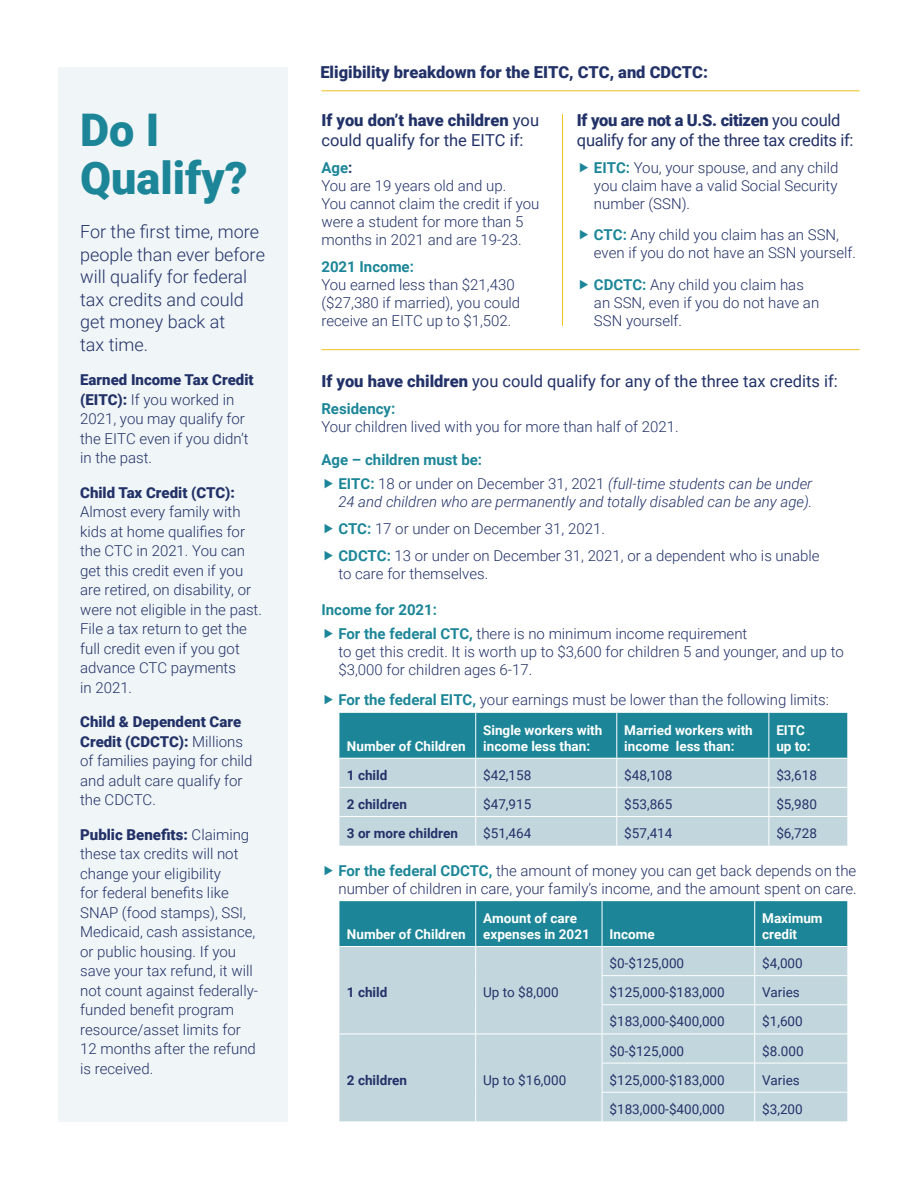
<style>
.page{position:relative;width:918px;height:1188px;background:#fff}
.page>*{position:absolute;margin:0;border:0;box-sizing:border-box;transform-origin:0 0}
.t1{font:900 45px/48px "Roboto";color:#1c8698}
.t2{font:300 18px/22.5px "Roboto";color:#223268}
.t3{font:16.5px/19.8px "Roboto";color:#223268}
.t4{font:16.5px/19.8px "Roboto";letter-spacing:-.02em;color:#223268}
.t5{font:900 16.5px "Roboto";color:#223268}
.t6{font:300 15px/19.5px "Roboto";color:#223268}
.t7{font:italic 300 15px/18px "Roboto";color:#223268}
.t8{font:700 15px "Roboto";color:#1c8698}
.t9{font:13.5px "Roboto";color:#223268}
.t10{font:700 13.5px/16.2px "Roboto";color:#fff}
.t11{font:700 13.5px "Roboto";color:#223268}
.s1{font-weight:900}
.s2{font-weight:700;color:#1c8698}
.s3{font-weight:700}
.s4{font-weight:700;font-style:normal;color:#1c8698}
.s5{font-style:normal}
</style>
<div class="page">
<div style="left:58px;top:67px;width:230px;height:1054px;background:#f0f5f7"></div>
<svg style="left:339px;top:713px;width:508px;height:133px;background:#8cbcc7"></svg>
<svg style="left:339px;top:901px;width:508px;height:220px;background:#a1c6d0"></svg>
<hr style="left:321px;top:349px;width:539px;height:1px;background:#eebe1a">
<hr style="left:321px;top:90px;width:539px;height:1px;background:#eebe1a">
<hr style="left:562px;top:114px;width:1px;height:212px;background:#eebe1a">
<p class="t1" style="left:80px;top:105px;width:169px">Do I<br>Qualify?</p>
<p class="t2" style="left:80px;top:220px;width:186px">For the first time, more people than ever before will qualify for federal tax credits and could get money back at<br>tax time.</p>
<p class="t6" style="left:80px;top:370px;width:175px"><span class="s1">Earned Income Tax Credit (EITC):</span> If you worked in<br>2021, you may qualify for the EITC even if you didn’t in the past.</p>
<p class="t6" style="left:80px;top:482px;width:183px"><span class="s1">Child Tax Credit (CTC):<br></span>Almost every family with kids at home qualifies for the CTC in 2021. You can get this credit even if you are retired, on disability, or were not eligible in the past.<br>File a tax return to get the full credit even if you got advance CTC payments<br>in 2021.</p>
<p class="t6" style="left:80px;top:712px;width:174px"><span class="s1">Child &amp; Dependent Care<br>Credit (CDCTC):</span> Millions of families paying for child and adult care qualify for the CDCTC.</p>
<p class="t6" style="left:80px;top:824px;width:179px"><span class="s1">Public Benefits:</span> Claiming these tax credits will not change your eligibility<br>for federal benefits like<br>SNAP (food stamps), SSI,<br>Medicaid, cash assistance, or public housing. If you save your tax refund, it will not count against federally&shy;funded benefit program resource/asset limits for<br>12 months after the refund is received.</p>
<p class="t5" style="left:320px;top:61px;width:389px">Eligibility breakdown for the EITC, CTC, and CDCTC:</p>
<p class="t3" style="left:321px;top:110px;width:219px"><span class="s1">If you don’t have children</span> you could qualify for the EITC if:</p>
<p class="t6" style="left:321px;top:158px;width:220px;line-height:18px"><span class="s2">Age</span><span class="s3">:<br></span>You are 19 years old and up.<br>You cannot claim the credit if you were a student for more than 5 months in 2021 and are 19-23.</p>
<p class="t6" style="left:321px;top:257px;width:200px;line-height:18px"><span class="s2">2021 Income:<br></span>You earned less than $21,430 ($27,380 if married), you could receive an EITC up to $1,502.</p>
<p class="t4" style="left:577px;top:110px;width:278px"><span class="s1">If you are not a U.S. citizen</span> you could qualify for any of the three tax credits if:</p>
<p class="t6" style="left:594px;top:158px;width:246px;line-height:18px;text-align:justify"><span class="s2">EITC:</span> You, your spouse, and any child you claim have a valid Social Security number (SSN).</p>
<p class="t6" style="left:594px;top:225px;width:264px;line-height:18px"><span class="s2">CTC:</span> Any child you claim has an SSN, even if you do not have an SSN yourself.</p>
<p class="t6" style="left:594px;top:275px;width:227px;line-height:18px"><span class="s2">CDCTC:</span> Any child you claim has an SSN, even if you do not have an<br>SSN yourself.</p>
<p class="t3" style="left:321px;top:371px;width:518px"><span class="s1">If you have children</span> you could qualify for any of the three tax credits if:</p>
<p class="t6" style="left:321px;top:399px;width:359px;line-height:18px"><span class="s2">Residency:<br></span>Your children lived with you for more than half of 2021.</p>
<p class="t8" style="left:321px;top:450px;width:162px">Age – children must be:</p>
<p class="t7" style="left:338px;top:474px;width:476px"><span class="s4">EITC:</span> <span class="s5">18 or under on December 31, 2021</span> (full-time students can be under<br>24 and children who are permanently and totally disabled can be any age).</p>
<p class="t6" style="left:338px;top:519px;width:268px"><span class="s2">CTC:</span> 17 or under on December 31, 2021.</p>
<p class="t6" style="left:338px;top:546px;width:483px;line-height:18px"><span class="s2">CDCTC:</span> 13 or under on December 31, 2021, or a dependent who is unable to care for themselves.</p>
<p class="t8" style="left:321px;top:600px;width:117px">Income for 2021:</p>
<p class="t6" style="left:338px;top:624px;width:507px;line-height:18px"><span class="s2">For the federal CTC,</span> there is no minimum income requirement<br>to get this credit. It is worth up to $3,600 for children 5 and younger, and up to $3,000 for children ages 6-17.</p>
<p class="t6" style="left:338px;top:690px;width:492px"><span class="s2">For the federal EITC,</span> your earnings must be lower than the following limits:</p>
<p class="t10" style="left:347px;top:737px;width:120px">Number of Children</p>
<p class="t10" style="left:483px;top:721px;width:121px">Single workers with income less than:</p>
<p class="t10" style="left:624px;top:721px;width:130px">Married workers with income less than:</p>
<p class="t10" style="left:776px;top:721px;width:36px">EITC up to:</p>
<p class="t11" style="left:347px;top:766px;width:42px">1 child</p>
<p class="t9" style="left:483px;top:766px;width:50px">$42,158</p>
<p class="t9" style="left:624px;top:766px;width:50px">$48,108</p>
<p class="t9" style="left:776px;top:766px;width:42px">$3,618</p>
<p class="t11" style="left:347px;top:795px;width:62px">2 children</p>
<p class="t9" style="left:483px;top:795px;width:50px">$47,915</p>
<p class="t9" style="left:624px;top:795px;width:50px">$53,865</p>
<p class="t9" style="left:776px;top:795px;width:42px">$5,980</p>
<p class="t11" style="left:347px;top:824px;width:113px">3 or more children</p>
<p class="t9" style="left:483px;top:824px;width:50px">$51,464</p>
<p class="t9" style="left:624px;top:824px;width:50px">$57,414</p>
<p class="t9" style="left:776px;top:824px;width:42px">$6,728</p>
<p class="t6" style="left:338px;top:861px;width:520px;line-height:18px"><span class="s2">For the federal CDCTC,</span> the amount of money you can get back depends on the number of children in care, your family’s income, and the amount spent on care.</p>
<p class="t10" style="left:347px;top:926px;width:120px">Number of Children</p>
<p class="t10" style="left:483px;top:909px;width:108px">Amount of care expenses in 2021</p>
<p class="t10" style="left:762px;top:909px;width:62px">Maximum credit</p>
<p class="t10" style="left:610px;top:926px;width:47px">Income</p>
<p class="t11" style="left:347px;top:983px;width:42px">1 child</p>
<p class="t9" style="left:483px;top:983px;width:77px">Up to $8,000</p>
<p class="t11" style="left:347px;top:1070px;width:62px">2 children</p>
<p class="t9" style="left:483px;top:1070px;width:85px">Up to $16,000</p>
<p class="t9" style="left:610px;top:954px;width:76px">$0-$125,000</p>
<p class="t9" style="left:762px;top:954px;width:42px">$4,000</p>
<p class="t9" style="left:610px;top:983px;width:117px">$125,000-$183,000</p>
<p class="t9" style="left:762px;top:983px;width:39px">Varies</p>
<p class="t9" style="left:610px;top:1012px;width:117px">$183,000-$400,000</p>
<p class="t9" style="left:762px;top:1012px;width:42px">$1,600</p>
<p class="t9" style="left:610px;top:1041px;width:76px">$0-$125,000</p>
<p class="t9" style="left:762px;top:1041px;width:43px">$8.000</p>
<p class="t9" style="left:610px;top:1070px;width:117px">$125,000-$183,000</p>
<p class="t9" style="left:762px;top:1070px;width:39px">Varies</p>
<p class="t9" style="left:610px;top:1100px;width:117px">$183,000-$400,000</p>
<p class="t9" style="left:762px;top:1100px;width:42px">$3,200</p>
</div>
